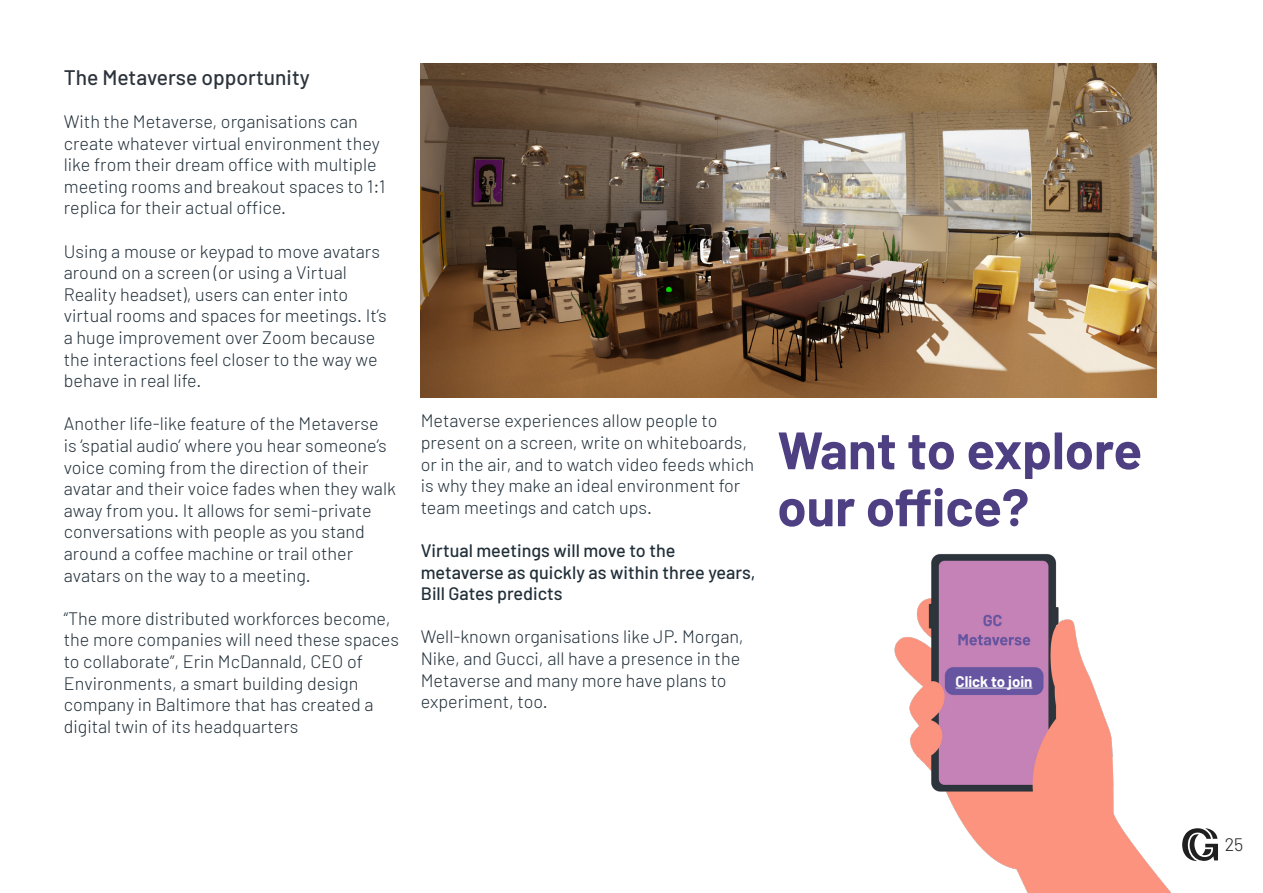
<style>
.page{position:relative;width:1263px;height:893px;background:#fff}
.page>*{position:absolute;margin:0;border:0;box-sizing:border-box;transform-origin:0 0}
.t1{font:700 52.5px/57px "Barlow";color:#4d3f82}
.t2{font:500 21px "Barlow";color:#2c333b}
.t3{font:300 18px/21.6px "Barlow";color:#212f39}
.t4{font:500 18px/21.6px "Barlow";color:#212f39}
.t5{font:300 18px "Barlow";color:#231f20}
.t6{font:700 15px "Barlow";color:#fff}
</style>
<div class="page">
<svg style="left:1182px;top:828px;width:36px;height:33px"></svg>
<img style="left:421px;top:64px;width:735px;height:334px">
<img style="left:894px;top:554px;width:277px;height:339px">
<hr style="left:955px;top:688px;width:77px;height:1px;background:#fff">
<p class="t2" style="left:64px;top:62px;width:247px">The Metaverse opportunity</p>
<p class="t3" style="left:64px;top:110px;width:323px">With the Metaverse, organisations can create whatever virtual environment they like from their dream office with multiple meeting rooms and breakout spaces to 1:1 replica for their actual office.</p>
<p class="t3" style="left:64px;top:240px;width:324px">Using a mouse or keypad to move avatars around on a screen (or using a Virtual Reality headset), users can enter into virtual rooms and spaces for meetings. It’s a huge improvement over Zoom because the interactions feel closer to the way we behave in real life.</p>
<p class="t3" style="left:64px;top:413px;width:334px">Another life-like feature of the Metaverse is ‘spatial audio’ where you hear someone’s voice coming from the direction of their avatar and their voice fades when they walk away from you. It allows for semi-private conversations with people as you stand around a coffee machine or trail other avatars on the way to a meeting.</p>
<p class="t3" style="left:64px;top:607px;width:337px">“The more distributed workforces become, the more companies will need these spaces to collaborate”, Erin McDannald, CEO of Environments, a smart building design company in Baltimore that has created a digital twin of its headquarters</p>
<p class="t3" style="left:421px;top:410px;width:335px">Metaverse experiences allow people to present on a screen, write on whiteboards, or in the air, and to watch video feeds which is why they make an ideal environment for team meetings and catch ups.</p>
<p class="t4" style="left:421px;top:538px;width:336px">Virtual meetings will move to the metaverse as quickly as within three years,<br>Bill Gates predicts</p>
<p class="t3" style="left:421px;top:626px;width:324px">Well-known organisations like JP. Morgan, Nike, and Gucci, all have a presence in the Metaverse and many more have plans to experiment, too.</p>
<p class="t1" style="left:777px;top:418px;width:366px">Want to explore our office?</p>
<p class="t6" style="left:955px;top:670px;width:78px">Click to join</p>
<p class="t5" style="left:1225px;top:833px;width:20px">25</p>
</div>
